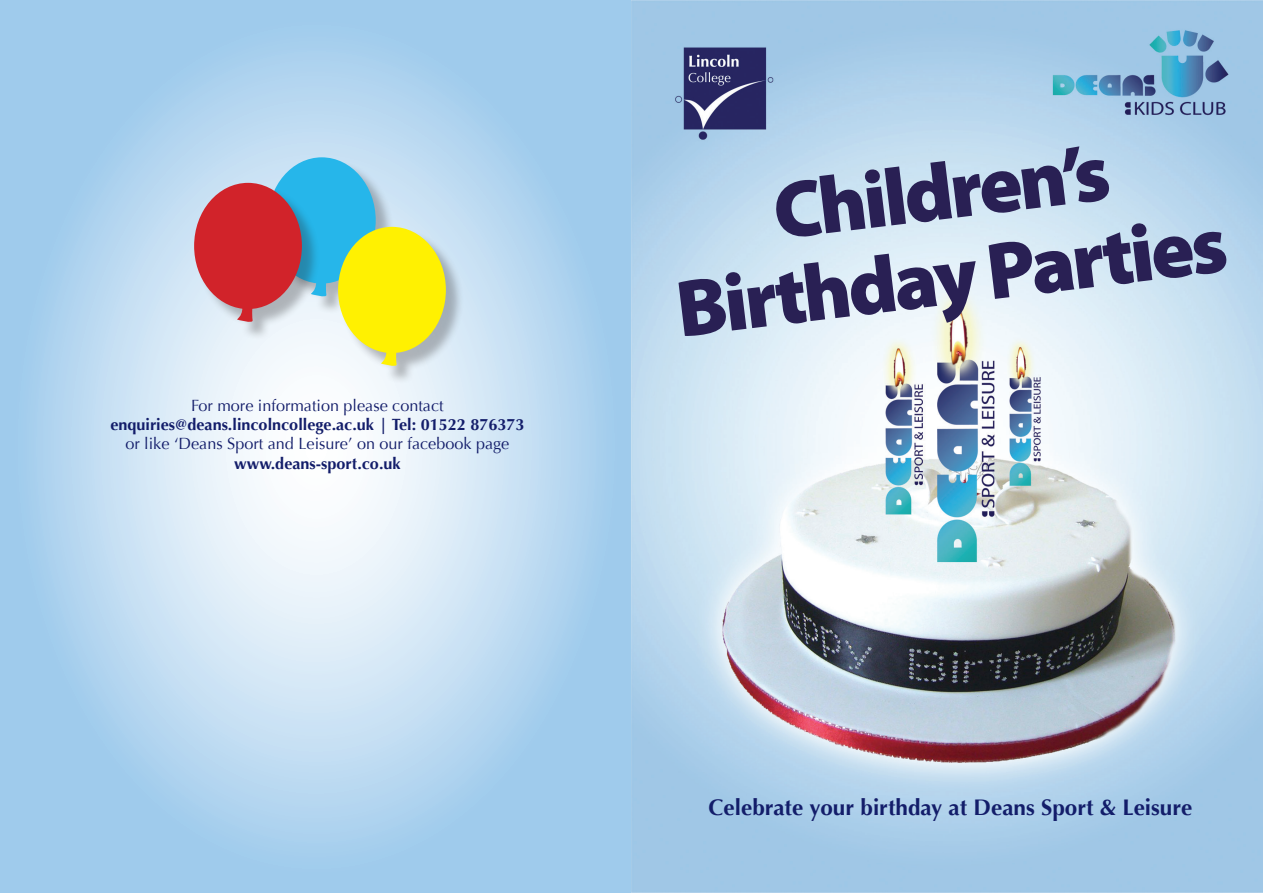
<style>
.page{position:relative;width:1263px;height:893px;background:#fff}
.page>*{position:absolute;margin:0;border:0;box-sizing:border-box;transform-origin:0 0}
.t1{font:900 81px/85.3px "Myriad Pro";color:#292054;text-align:center}
.t2{font:700 22.5px "Optima";color:#131d6a}
.t3{font:16.2px "Optima";color:#131d6a}
.t4{font:700 16.2px "Optima";color:#131d6a}
</style>
<div class="page">
<svg style="left:0;top:0;width:631px;height:893px"></svg>
<img style="left:631px;top:0;width:632px;height:893px">
<div style="left:340px;top:229px;width:124px;height:155px;background:#231f20;opacity:.3"></div>
<svg style="left:194px;top:157px;width:252px;height:211px"></svg>
<p class="t3" style="left:191px;top:396px;width:254px">For more information please contact</p>
<p class="t4" style="left:110px;top:415px;width:416px">enquiries@deans.lincolncollege.ac.uk | Tel: 01522 876373</p>
<p class="t3" style="left:125px;top:435px;width:386px">or like ‘Deans Sport and Leisure’ on our facebook page</p>
<p class="t4" style="left:234px;top:454px;width:168px">www.deans-sport.co.uk</p>
<p class="t1" style="left:661px;top:184px;width:555px;rotate:-7deg">Children’s<br>Birthday Parties</p>
<p class="t2" style="left:709px;top:794px;width:485px">Celebrate your birthday at Deans Sport &amp; Leisure</p>
</div>
